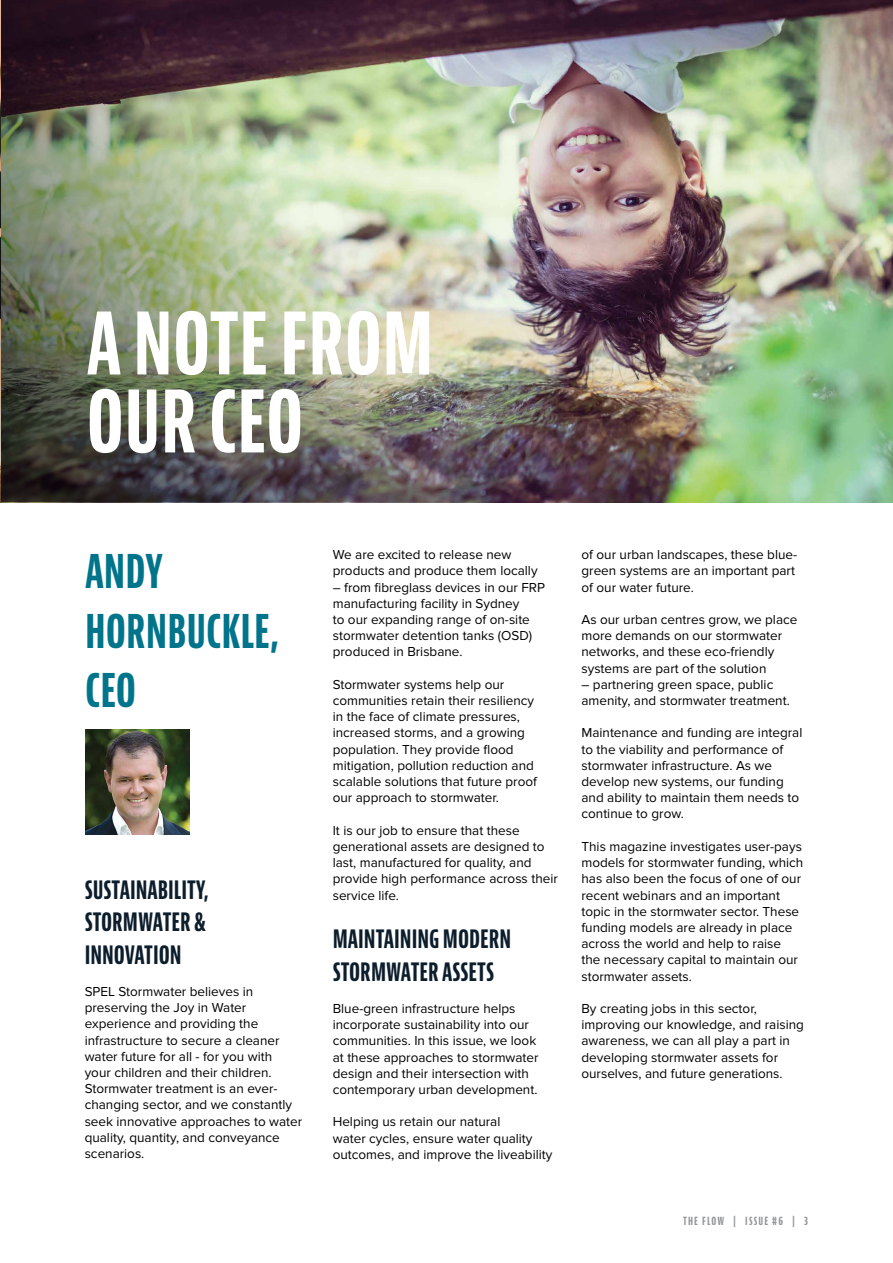
<style>
.page{position:relative;width:893px;height:1263px;background:#fff}
.page>*{position:absolute;margin:0;border:0;box-sizing:border-box;transform-origin:0 0}
.t1{font:700 extra-condensed 91.5px/78px "Bernina Sans";color:#fff}
.t2{font:700 extra-condensed 49.5px/59.4px "Bernina Sans";color:#00748b}
.t3{font:700 extra-condensed 27px/32.4px "Bernina Sans";color:#0c1d2c;text-align:justify}
.t4{font:13.5px/16.2px "Proxima Nova";color:#000}
.t5{font:700 extra-condensed 12px "Bernina Sans";letter-spacing:.1em;color:#939598}
</style>
<div class="page">
<img style="left:0;top:0;width:893px;height:502px">
<img style="left:85px;top:729px;width:105px;height:105px">
<h1 class="t1" style="left:86px;top:305px;width:349px">A NOTE FROM<br>OUR CEO</h1>
<h2 class="t2" style="left:85px;top:542px;width:196px">ANDY<br>HORNBUCKLE,<br>CEO</h2>
<h3 class="t3" style="left:85px;top:873px;width:126px">SUSTAINABILITY, STORMWATER &amp; INNOVATION</h3>
<p class="t4" style="left:85px;top:983px;width:219px">SPEL Stormwater believes in preserving the Joy in Water experience and providing the infrastructure to secure a cleaner water future for all - for you with<br>your children and their children.<br>Stormwater treatment is an ever&shy;changing sector, and we constantly seek innovative approaches to water quality, quantity, and conveyance scenarios.</p>
<p class="t4" style="left:333px;top:547px;width:206px">We are excited to release new products and produce them locally</p>
<p class="t4" style="left:333px;top:579px;width:214px">– from fibreglass devices in our FRP manufacturing facility in Sydney<br>to our expanding range of on-site stormwater detention tanks (OSD) produced in Brisbane.</p>
<p class="t4" style="left:333px;top:676px;width:206px">Stormwater systems help our communities retain their resiliency in the face of climate pressures, increased storms, and a growing population. They provide flood mitigation, pollution reduction and scalable solutions that future proof our approach to stormwater.</p>
<p class="t4" style="left:333px;top:822px;width:227px">It is our job to ensure that these generational assets are designed to last, manufactured for quality, and provide high performance across their service life.</p>
<h3 class="t3" style="left:333px;top:923px;width:180px">MAINTAINING MODERN<br>STORMWATER ASSETS</h3>
<p class="t4" style="left:333px;top:1000px;width:207px">Blue-green infrastructure helps incorporate sustainability into our communities. In this issue, we look at these approaches to stormwater design and their intersection with contemporary urban development.</p>
<p class="t4" style="left:333px;top:1114px;width:221px">Helping us retain our natural<br>water cycles, ensure water quality outcomes, and improve the liveability</p>
<p class="t4" style="left:581px;top:547px;width:217px">of our urban landscapes, these blue&shy;green systems are an important part of our water future.</p>
<p class="t4" style="left:581px;top:612px;width:217px">As our urban centres grow, we place more demands on our stormwater networks, and these eco-friendly systems are part of the solution</p>
<p class="t4" style="left:581px;top:676px;width:210px">– partnering green space, public amenity, and stormwater treatment.</p>
<p class="t4" style="left:581px;top:725px;width:222px">Maintenance and funding are integral to the viability and performance of stormwater infrastructure. As we develop new systems, our funding and ability to maintain them needs to continue to grow.</p>
<p class="t4" style="left:581px;top:838px;width:223px">This magazine investigates user-pays models for stormwater funding, which has also been the focus of one of our recent webinars and an important topic in the stormwater sector. These funding models are already in place across the world and help to raise the necessary capital to maintain our stormwater assets.</p>
<p class="t4" style="left:581px;top:1000px;width:224px">By creating jobs in this sector, improving our knowledge, and raising awareness, we can all play a part in developing stormwater assets for ourselves, and future generations.</p>
<p class="t5" style="left:683px;top:1214px;width:126px">THE FLOW | ISSUE #6 | 3</p>
</div>
